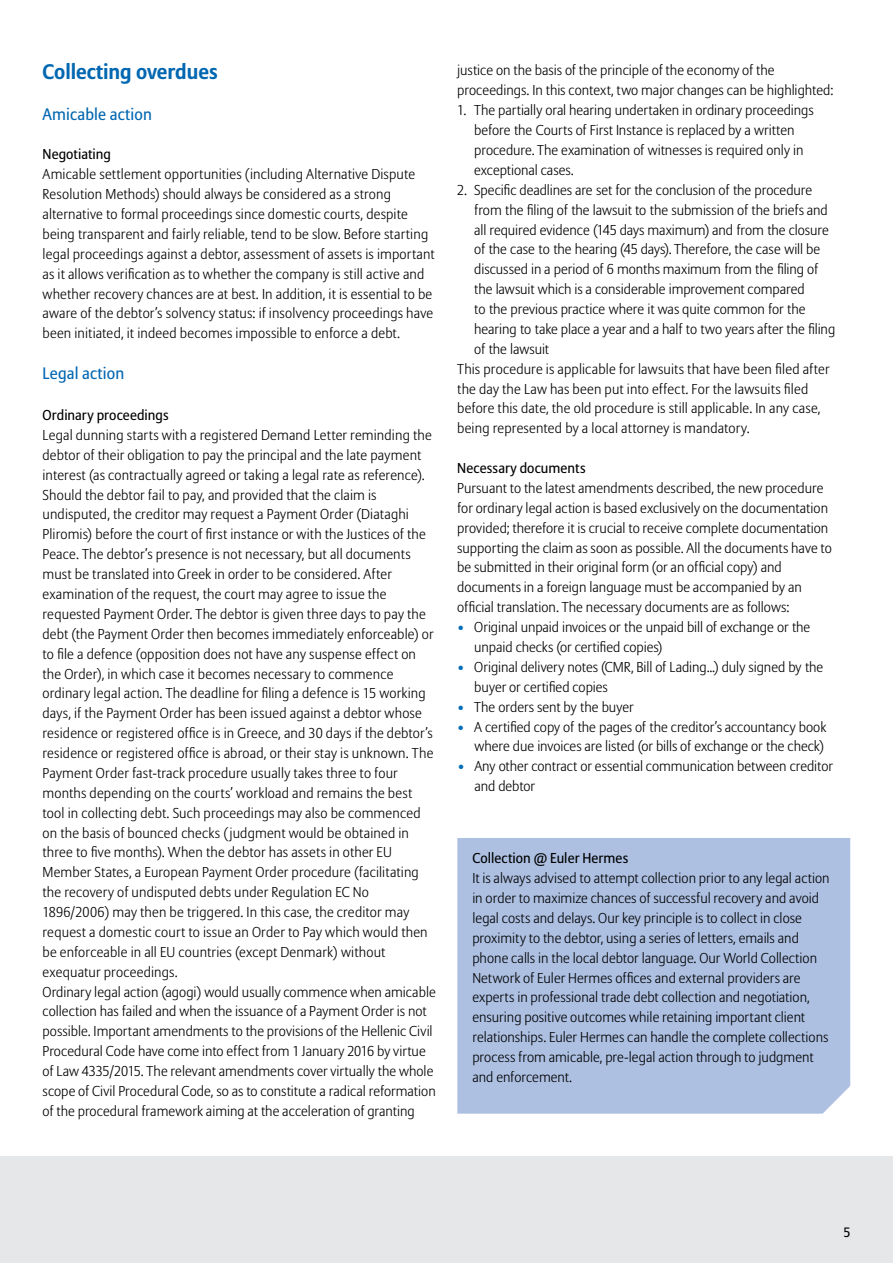
<style>
.page{position:relative;width:893px;height:1263px;background:#fff}
.page>*{position:absolute;margin:0;border:0;box-sizing:border-box;transform-origin:0 0}
.t1{font:700 21px "Allianz Sans";letter-spacing:-.005em;color:#0067b1}
.t2{font:16.5px "Allianz Sans";letter-spacing:.01em;color:#0067b1}
.t3{font:300 14.25px/20px "Allianz Sans";letter-spacing:.005em;color:#000}
.t4{font:14.25px "Allianz Sans";letter-spacing:.005em;color:#000}
.t5{font:13.5px "Allianz Sans";color:#000}
.s1{color:#006db8}
</style>
<div class="page">
<div style="left:0;top:1156px;width:893px;height:107px;background:#e6e7e8"></div>
<div style="left:457px;top:838px;width:393px;height:276px;background:#adc0e2"></div>
<h1 class="t1" style="left:43px;top:58px;width:177px">Collecting overdues</h1>
<p class="t2" style="left:43px;top:104px;width:111px">Amicable action</p>
<p class="t4" style="left:43px;top:146px;width:70px">Negotiating</p>
<p class="t3" style="left:43px;top:165px;width:394px">Amicable settlement opportunities (including Alternative Dispute Resolution Methods) should always be considered as a strong alternative to formal proceedings since domestic courts, despite being transparent and fairly reliable, tend to be slow. Before starting legal proceedings against a debtor, assessment of assets is important as it allows verification as to whether the company is still active and whether recovery chances are at best. In addition, it is essential to be aware of the debtor’s solvency status: if insolvency proceedings have been initiated, it indeed becomes impossible to enforce a debt.</p>
<p class="t2" style="left:43px;top:363px;width:83px">Legal action</p>
<p class="t4" style="left:43px;top:406px;width:128px">Ordinary proceedings</p>
<p class="t3" style="left:43px;top:426px;width:395px">Legal dunning starts with a registered Demand Letter reminding the debtor of their obligation to pay the principal and the late payment interest (as contractually agreed or taking a legal rate as reference).<br>Should the debtor fail to pay, and provided that the claim is undisputed, the creditor may request a Payment Order (Diataghi Pliromis) before the court of first instance or with the Justices of the Peace. The debtor’s presence is not necessary, but all documents must be translated into Greek in order to be considered. After examination of the request, the court may agree to issue the requested Payment Order. The debtor is given three days to pay the debt (the Payment Order then becomes immediately enforceable) or to file a defence (opposition does not have any suspense effect on the Order), in which case it becomes necessary to commence ordinary legal action. The deadline for filing a defence is 15 working days, if the Payment Order has been issued against a debtor whose residence or registered office is in Greece, and 30 days if the debtor’s residence or registered office is abroad, or their stay is unknown. The Payment Order fast-track procedure usually takes three to four months depending on the courts’ workload and remains the best tool in collecting debt. Such proceedings may also be commenced on the basis of bounced checks (judgment would be obtained in three to five months). When the debtor has assets in other EU Member States, a European Payment Order procedure (facilitating the recovery of undisputed debts under Regulation EC No 1896/2006) may then be triggered. In this case, the creditor may request a domestic court to issue an Order to Pay which would then be enforceable in all EU countries (except Denmark) without exequatur proceedings.<br>Ordinary legal action (agogi) would usually commence when amicable collection has failed and when the issuance of a Payment Order is not possible. Important amendments to the provisions of the Hellenic Civil Procedural Code have come into effect from 1 January 2016 by virtue of Law 4335/2015. The relevant amendments cover virtually the whole scope of Civil Procedural Code, so as to constitute a radical reformation of the procedural framework aiming at the acceleration of granting</p>
<p class="t3" style="left:457px;top:61px;width:378px">justice on the basis of the principle of the economy of the proceedings. In this context, two major changes can be highlighted:</p>
<p class="t3" style="left:474px;top:101px;width:341px;text-indent:-17px">1. The partially oral hearing undertaken in ordinary proceedings before the Courts of First Instance is replaced by a written procedure. The examination of witnesses is required only in exceptional cases.</p>
<p class="t3" style="left:457px;top:180px;width:356px">2. Specific deadlines are set for the conclusion of the procedure</p>
<p class="t3" style="left:474px;top:200px;width:355px">from the filing of the lawsuit to the submission of the briefs and</p>
<p class="t3" style="left:474px;top:220px;width:356px">all required evidence (145 days maximum) and from the closure</p>
<p class="t3" style="left:474px;top:240px;width:347px">of the case to the hearing (45 days). Therefore, the case will be</p>
<p class="t3" style="left:474px;top:260px;width:345px">discussed in a period of 6 months maximum from the filing of</p>
<p class="t3" style="left:474px;top:280px;width:332px">the lawsuit which is a considerable improvement compared</p>
<p class="t3" style="left:474px;top:300px;width:333px">to the previous practice where it was quite common for the</p>
<p class="t3" style="left:474px;top:320px;width:362px">hearing to take place a year and a half to two years after the filing</p>
<p class="t3" style="left:474px;top:339px;width:76px">of the lawsuit</p>
<p class="t3" style="left:457px;top:359px;width:374px">This procedure is applicable for lawsuits that have been filed after</p>
<p class="t3" style="left:457px;top:379px;width:353px">the day the Law has been put into effect. For the lawsuits filed</p>
<p class="t3" style="left:457px;top:399px;width:365px">before this date, the old procedure is still applicable. In any case,</p>
<p class="t3" style="left:457px;top:419px;width:294px">being represented by a local attorney is mandatory.</p>
<p class="t4" style="left:457px;top:459px;width:130px">Necessary documents</p>
<p class="t3" style="left:457px;top:479px;width:376px">Pursuant to the latest amendments described, the new procedure for ordinary legal action is based exclusively on the documentation provided; therefore it is crucial to receive complete documentation supporting the claim as soon as possible. All the documents have to be submitted in their original form (or an official copy) and documents in a foreign language must be accompanied by an official translation. The necessary documents are as follows:</p>
<p class="t3" style="left:474px;top:618px;width:337px;text-indent:-17px"><span class="s1">•</span> Original unpaid invoices or the unpaid bill of exchange or the unpaid checks (or certified copies)</p>
<p class="t3" style="left:474px;top:658px;width:350px;text-indent:-17px"><span class="s1">•</span> Original delivery notes (CMR, Bill of Lading...) duly signed by the buyer or certified copies</p>
<p class="t3" style="left:457px;top:697px;width:178px"><span class="s1">•</span> The orders sent by the buyer</p>
<p class="t3" style="left:457px;top:717px;width:370px;text-align:right"><span class="s1">•</span> A certified copy of the pages of the creditor’s accountancy book where due invoices are listed (or bills of exchange or the check)</p>
<p class="t3" style="left:474px;top:757px;width:360px;text-indent:-17px"><span class="s1">•</span> Any other contract or essential communication between creditor and debtor</p>
<p class="t4" style="left:472px;top:850px;width:157px">Collection @ Euler Hermes</p>
<p class="t3" style="left:472px;top:869px;width:359px">It is always advised to attempt collection prior to any legal action in order to maximize chances of successful recovery and avoid legal costs and delays. Our key principle is to collect in close proximity to the debtor, using a series of letters, emails and phone calls in the local debtor language. Our World Collection Network of Euler Hermes offices and external providers are experts in professional trade debt collection and negotiation, ensuring positive outcomes while retaining important client relationships. Euler Hermes can handle the complete collections process from amicable, pre-legal action through to judgment and enforcement.</p>
<p class="t5" style="left:843px;top:1224px;width:9px">5</p>
</div>
